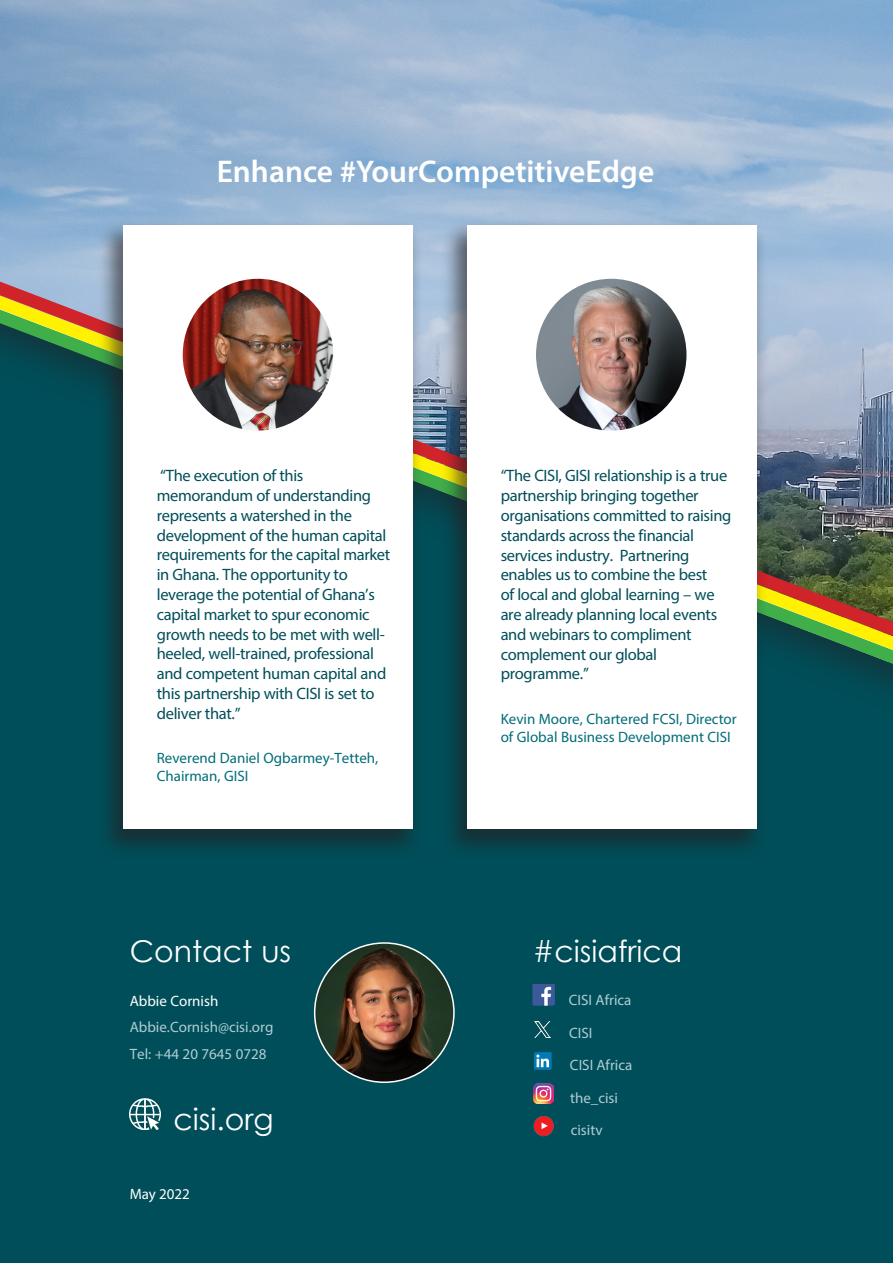
<style>
.page{position:relative;width:893px;height:1263px;background:#004e59}
.page>*{position:absolute;margin:0;border:0;box-sizing:border-box;transform-origin:0 0}
.t1{font:600 31.5px "Myriad Pro";color:#fff}
.t2{font:30px "Century Gothic";color:#fff}
.t3{font:16.5px/19.8px "Myriad Pro";letter-spacing:-.02em;color:#004e59}
.t4{font:15px/18px "Myriad Pro";color:#006d79}
.t5{font:15px/32.5px "Myriad Pro";color:#b0cdd3}
.t6{font:15px "Myriad Pro";color:#fff}
</style>
<div class="page">
<img style="left:130px;top:1099px;width:31px;height:31px">
<img style="left:533px;top:983px;width:22px;height:22px">
<img style="left:535px;top:1021px;width:15px;height:17px">
<div style="left:534px;top:1052px;width:18px;height:18px;background:#007bb6"></div>
<svg style="left:536px;top:1054px;width:16px;height:14px"></svg>
<img style="left:534px;top:1083px;width:19px;height:20px">
<img style="left:533px;top:1116px;width:21px;height:21px">
<img style="left:0;top:0;width:893px;height:282px">
<img style="left:0;top:282px;width:893px;height:354px">
<div style="left:97px;top:219px;width:326px;height:641px;background:#231f20;opacity:.62"></div>
<div style="left:123px;top:225px;width:289px;height:604px;background:#fff"></div>
<img style="left:183px;top:279px;width:150px;height:151px">
<div style="left:178px;top:274px;width:160px;height:161px;border:4px solid #fff;border-radius:50%"></div>
<img style="left:315px;top:943px;width:139px;height:139px;border-radius:70px">
<div style="left:441px;top:219px;width:326px;height:641px;background:#231f20;opacity:.62"></div>
<div style="left:467px;top:225px;width:289px;height:604px;background:#fff"></div>
<img style="left:536px;top:279px;width:150px;height:151px">
<div style="left:531px;top:274px;width:160px;height:161px;border:4px solid #fff;border-radius:50%"></div>
<h1 class="t1" style="left:217px;top:152px;width:439px">Enhance #YourCompetitiveEdge</h1>
<p class="t3" style="left:157px;top:465px;width:235px">“The execution of this memorandum of understanding represents a watershed in the development of the human capital requirements for the capital market in Ghana. The opportunity to leverage the potential of Ghana’s capital market to spur economic growth needs to be met with well&shy;heeled, well-trained, professional and competent human capital and this partnership with CISI is set to deliver that.”</p>
<p class="t4" style="left:157px;top:749px;width:223px">Reverend Daniel Ogbarmey-Tetteh,<br>Chairman, GISI</p>
<h2 class="t2" style="left:130px;top:930px;width:163px">Contact us</h2>
<p class="t6" style="left:130px;top:991px;width:90px">Abbie Cornish</p>
<p class="t5" style="left:130px;top:1014px;width:145px;line-height:26.5px">Abbie.Cornish@cisi.org<br>Tel: +44 20 7645 0728</p>
<h2 class="t2" style="left:173px;top:1098px;width:102px">cisi.org</h2>
<p class="t6" style="left:130px;top:1184px;width:62px">May 2022</p>
<p class="t3" style="left:501px;top:466px;width:232px">“The CISI, GISI relationship is a true partnership bringing together organisations committed to raising standards across the financial services industry. Partnering enables us to combine the best<br>of local and global learning – we are already planning local events and webinars to compliment complement our global programme.”</p>
<p class="t4" style="left:501px;top:710px;width:238px">Kevin Moore, Chartered FCSI, Director of Global Business Development CISI</p>
<h2 class="t2" style="left:533px;top:930px;width:151px">#cisiafrica</h2>
<p class="t5" style="left:569px;top:984px;width:65px">CISI Africa<br>CISI<br>CISI Africa the_cisi cisitv</p>
</div>
